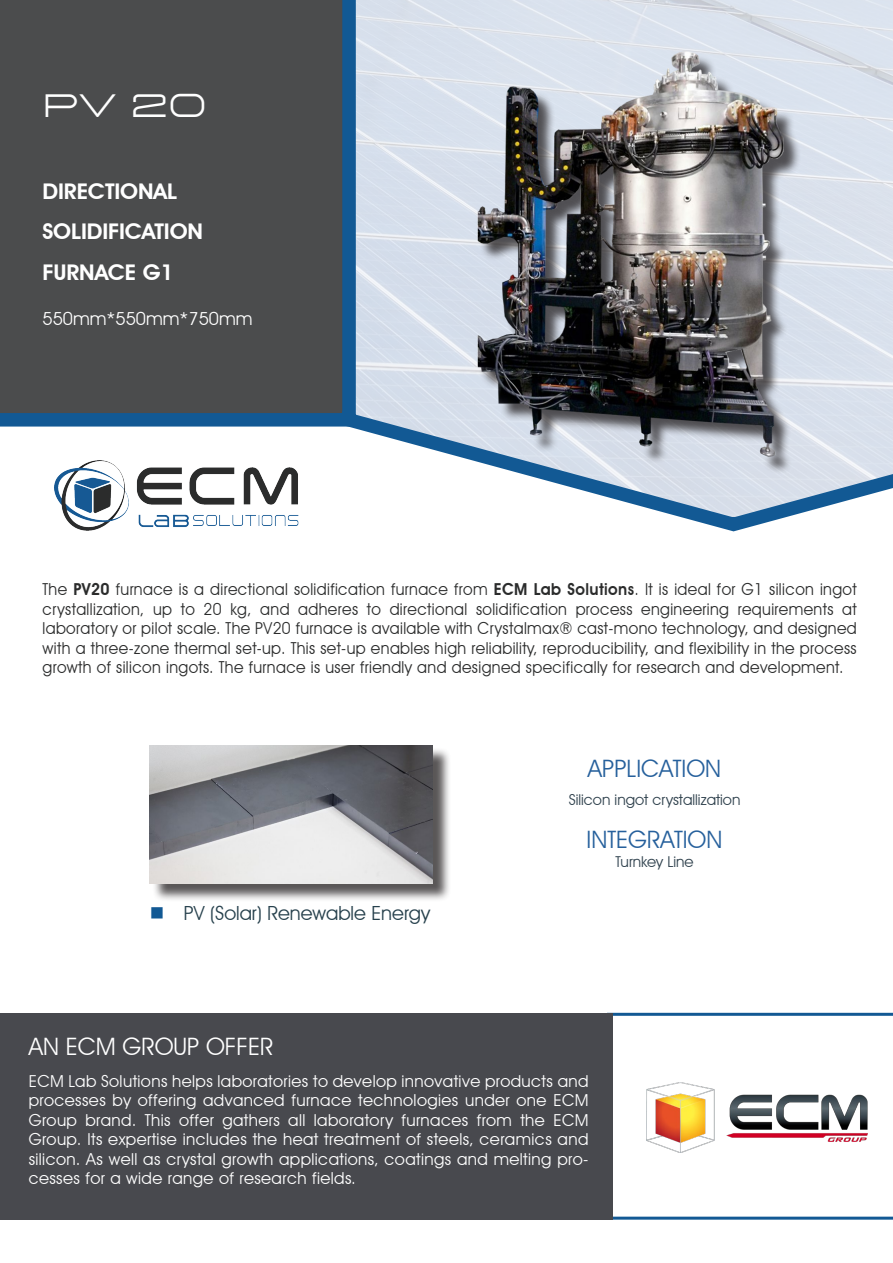
<style>
.page{position:relative;width:893px;height:1263px;background:#fff}
.page>*{position:absolute;margin:0;border:0;box-sizing:border-box;transform-origin:0 0}
.t1{font:300 33px "Arkitech";color:#fff}
.t2{font:24px "Avant Garde IT Cby BT";color:#26609c}
.t3{font:24px "Avant Garde IT Cby BT";color:#fff}
.t4{font:600 21.6px/40.5px "Avant Garde IT Cby BT";letter-spacing:-.005em;color:#fff;scale:1.06 1}
.t5{font:19.5px "Avant Garde IT Cby BT";color:#27414d}
.t6{font:18px "Avant Garde IT Cby BT";color:#fff}
.t7{font:16.5px/19.5px "Avant Garde IT Cby BT";letter-spacing:.025em;color:#2b2c2c;text-align:justify;scale:.95 1}
.t8{font:16.5px/19.5px "Avant Garde IT Cby BT";letter-spacing:.025em;color:#fff;text-align:justify}
.t9{font:15px "Avant Garde IT Cby BT";color:#2f414d}
.s1{font-weight:600}
.s2{color:#125994}
</style>
<div class="page">
<svg style="left:612px;top:1013px;width:281px;height:206px"></svg>
<div style="left:0;top:0;width:336px;height:427px;background:#4b4c4d"></div>
<div style="left:0;top:1013px;width:612px;height:206px;background:#48494e"></div>
<img style="left:54px;top:461px;width:245px;height:69px">
<svg style="left:336px;top:0;width:557px;height:532px"></svg>
<img style="left:421px;top:16px;width:442px;height:453px">
<div style="left:152px;top:747px;width:299px;height:155px;background:#231f20;opacity:.75"></div>
<img style="left:150px;top:745px;width:283px;height:138px">
<p class="t1" style="left:43px;top:83px;width:166px">PV 20</p>
<p class="t4" style="left:43px;top:170px;width:153px">DIRECTIONAL<br>SOLIDIFICATION</p>
<p class="t4" style="left:43px;top:251px;width:125px">FURNACE G1</p>
<p class="t6" style="left:43px;top:308px;width:212px">550mm*550mm*750mm</p>
<p class="t7" style="left:43px;top:579px;width:859px">The <span class="s1">PV20</span> furnace is a directional solidification furnace from <span class="s1">ECM Lab Solutions</span>. It is ideal for G1 silicon ingot crystallization, up to 20 kg, and adheres to directional solidification process engineering requirements at laboratory or pilot scale. The PV20 furnace is available with Crystalmax® cast-mono technology, and designed with a three-zone thermal set-up. This set-up enables high reliability, reproducibility, and flexibility in the process growth of silicon ingots. The furnace is user friendly and designed specifically for research and development.</p>
<p class="t2" style="left:588px;top:754px;width:135px">APPLICATION</p>
<p class="t9" style="left:569px;top:791px;width:173px">Silicon ingot crystallization</p>
<p class="t2" style="left:587px;top:825px;width:137px">INTEGRATION</p>
<p class="t5" style="left:150px;top:901px;width:282px"><span class="s2">■</span> PV (Solar) Renewable Energy</p>
<p class="t9" style="left:615px;top:853px;width:80px">Turnkey Line</p>
<p class="t3" style="left:29px;top:1032px;width:246px">AN ECM GROUP OFFER</p>
<p class="t8" style="left:29px;top:1071px;width:561px">ECM Lab Solutions helps laboratories to develop innovative products and processes by offering advanced furnace technologies under one ECM Group brand. This offer gathers all laboratory furnaces from the ECM Group. Its expertise includes the heat treatment of steels, ceramics and silicon. As well as crystal growth applications, coatings and melting pro&shy;cesses for a wide range of research fields.</p>
</div>
